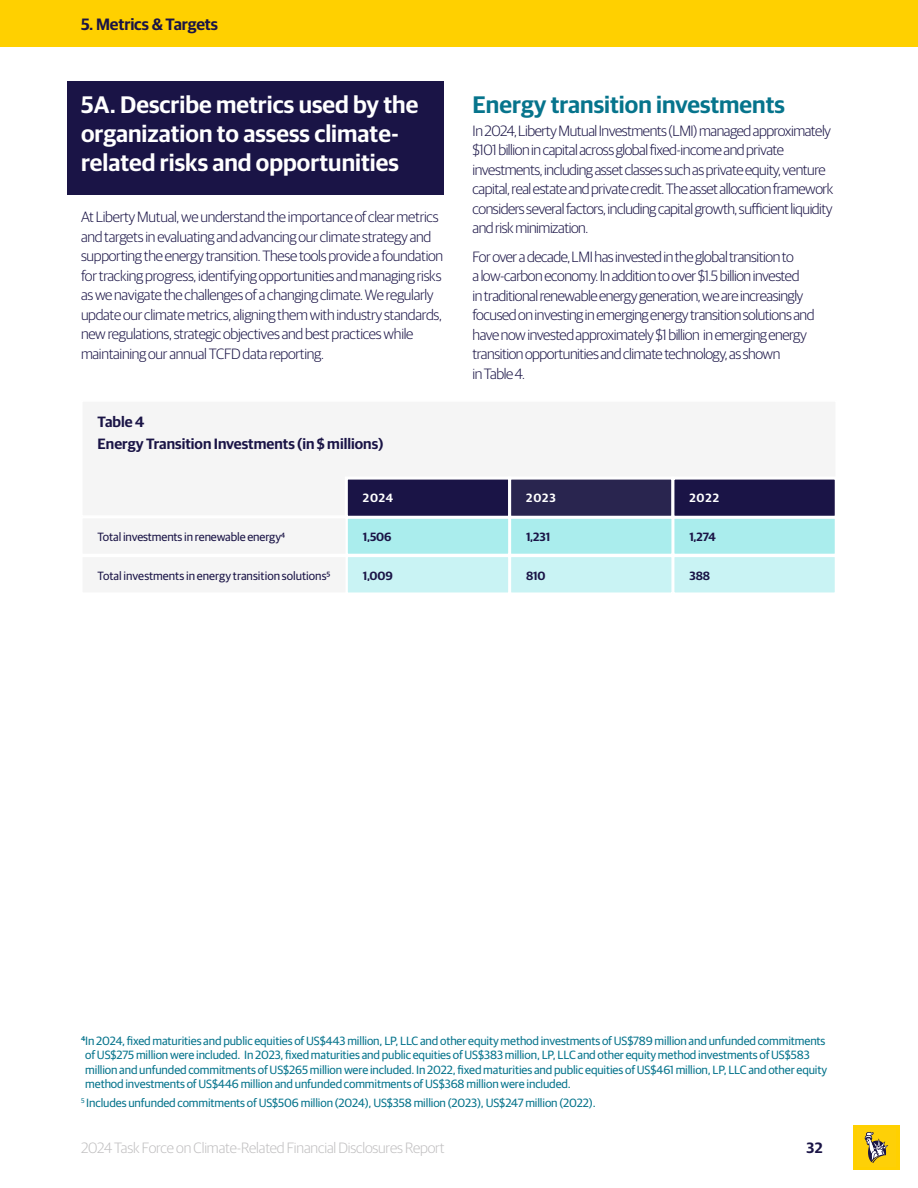
<style>
.page{position:relative;width:918px;height:1188px;background:#fff}
.page>*{position:absolute;margin:0;border:0;box-sizing:border-box;transform-origin:0 0}
.t1{font:600 24px/28.8px "Guardian Sans";color:#fff}
.t2{font:600 24px "Guardian Sans";color:#06748c}
.t3{font:600 16.5px "Guardian Sans";letter-spacing:-.01em;color:#1a1446}
.t4{font:300 15px/19.5px "Guardian Sans";letter-spacing:-.03em;color:#1a1446}
.t5{font:300 15px "Guardian Sans";letter-spacing:-.01em;color:#c0bfc0}
.t6{font:600 15px/22.5px "Guardian Sans";color:#1a1446}
.t7{font:12px/14.4px "Guardian Sans";letter-spacing:-.01em;color:#06748c}
.t8{font:12px "Guardian Sans";color:#1a1446}
.t9{font:600 12px "Guardian Sans";letter-spacing:-.01em;color:#1a1446}
.t10{font:600 12px "Guardian Sans";letter-spacing:.07em;color:#fff}
</style>
<div class="page">
<div style="left:68px;top:81px;width:376px;height:114px;background:#1a1446"></div>
<div style="left:0;top:0;width:918px;height:46px;background:#ffd000"></div>
<svg style="left:347px;top:479px;width:488px;height:114px;background:#8eaebd"></svg>
<div style="left:853px;top:1125px;width:46px;height:45px;background:#ffd000"></div>
<div style="left:857px;top:1128px;width:39px;height:39px;background:#fed007"></div>
<svg style="left:865px;top:1132px;width:23px;height:31px"></svg>
<p class="t3" style="left:81px;top:12px;width:139px">5. Metrics &amp; Targets</p>
<h1 class="t1" style="left:81px;top:89px;width:339px">5A. Describe metrics used by the organization to assess climate&shy;related risks and opportunities</h1>
<p class="t4" style="left:81px;top:206px;width:364px">At Liberty Mutual, we understand the importance of clear metrics and targets in evaluating and advancing our climate strategy and supporting the energy transition. These tools provide a foundation for tracking progress, identifying opportunities and managing risks as we navigate the challenges of a changing climate. We regularly update our climate metrics, aligning them with industry standards, new regulations, strategic objectives and best practices while maintaining our annual TCFD data reporting.</p>
<p class="t6" style="left:98px;top:409px;width:288px">Table 4<br>Energy Transition Investments (in $ millions)</p>
<p class="t10" style="left:363px;top:489px;width:32px">2024</p>
<p class="t8" style="left:98px;top:528px;width:189px">Total investments in renewable energy4</p>
<p class="t9" style="left:363px;top:528px;width:30px">1,506</p>
<h1 class="t2" style="left:472px;top:87px;width:314px">Energy transition investments</h1>
<p class="t4" style="left:472px;top:120px;width:363px">In 2024, Liberty Mutual Investments (LMI) managed approximately $101 billion in capital across global fixed-income and private investments, including asset classes such as private equity, venture capital, real estate and private credit. The asset allocation framework considers several factors, including capital growth, sufficient liquidity and risk minimization.</p>
<p class="t4" style="left:472px;top:246px;width:344px">For over a decade, LMI has invested in the global transition to<br>a low-carbon economy. In addition to over $1.5 billion invested<br>in traditional renewable energy generation, we are increasingly focused on investing in emerging energy transition solutions and have now invested approximately $1 billion in emerging energy transition opportunities and climate technology, as shown<br>in Table 4.</p>
<p class="t10" style="left:526px;top:489px;width:31px">2023</p>
<p class="t9" style="left:526px;top:528px;width:25px">1,231</p>
<p class="t10" style="left:689px;top:489px;width:31px">2022</p>
<p class="t9" style="left:689px;top:528px;width:28px">1,274</p>
<p class="t8" style="left:98px;top:567px;width:235px">Total investments in energy transition solutions5</p>
<p class="t9" style="left:363px;top:567px;width:31px">1,009</p>
<p class="t9" style="left:526px;top:567px;width:21px">810</p>
<p class="t9" style="left:689px;top:567px;width:22px">388</p>
<p class="t7" style="left:85px;top:1033px;width:743px;text-indent:-4px"><sup>4</sup>In 2024, fixed maturities and public equities of US$443 million, LP, LLC and other equity method investments of US$789 million and unfunded commitments of US$275 million were included. In 2023, fixed maturities and public equities of US$383 million, LP, LLC and other equity method investments of US$583 million and unfunded commitments of US$265 million were included. In 2022, fixed maturities and public equities of US$461 million, LP, LLC and other equity method investments of US$446 million and unfunded commitments of US$368 million were included.</p>
<p class="t7" style="left:81px;top:1095px;width:516px"><sup>5</sup> Includes unfunded commitments of US$506 million (2024), US$358 million (2023), US$247 million (2022).</p>
<p class="t5" style="left:81px;top:1138px;width:365px">2024 Task Force on Climate-Related Financial Disclosures Report</p>
<p class="t6" style="left:807px;top:1136px;width:18px">32</p>
</div>
